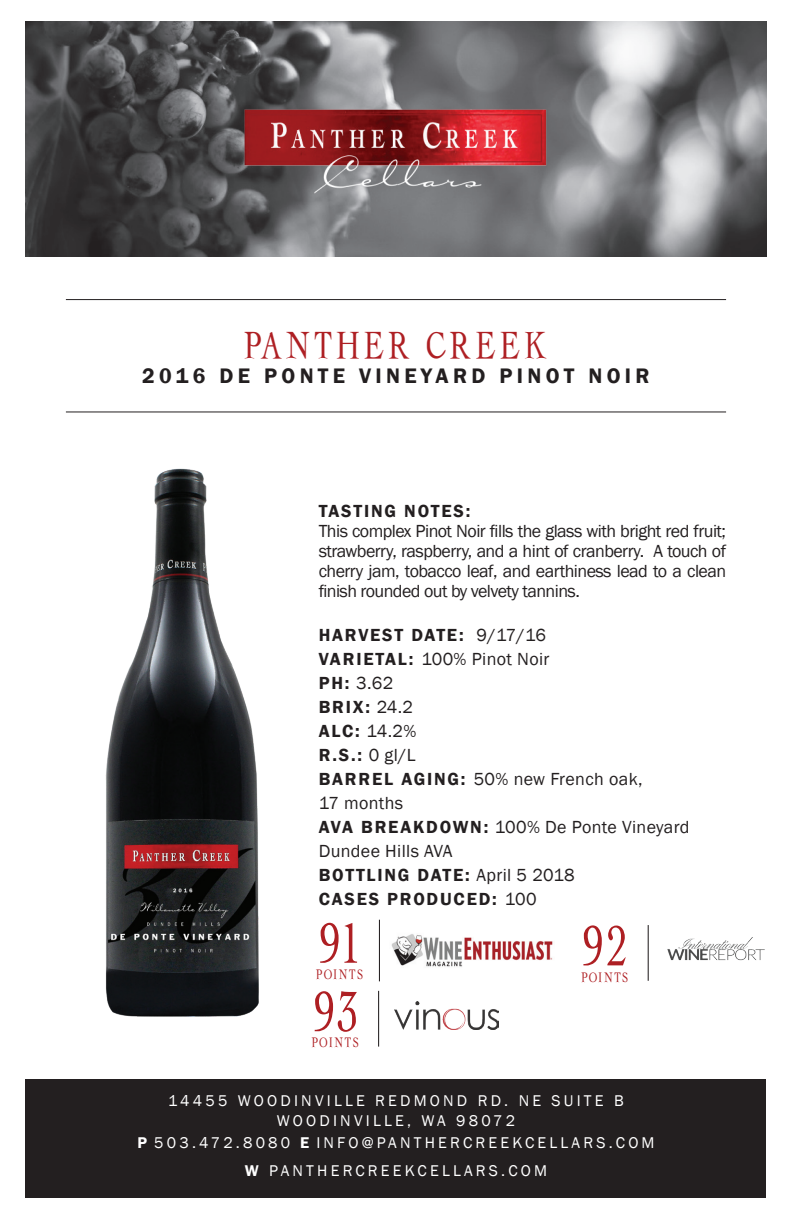
<style>
.page{position:relative;width:792px;height:1224px;background:#fff}
.page>*{position:absolute;margin:0;border:0;box-sizing:border-box;transform-origin:0 0}
.t1{font:58.4px "Abalone";color:#ae1f23}
.t2{font:38.8px "Abalone";letter-spacing:.1em;color:#ae1f23}
.t3{font:600 21.6px "Franklin Gothic";letter-spacing:.2em;color:#231f20}
.t4{font:18px/24px "Franklin Gothic";letter-spacing:.02em;color:#231f20}
.t5{font:18px/20px "Franklin Gothic";letter-spacing:-.005em;color:#231f20;text-align:justify}
.t6{font:600 18px "Franklin Gothic";letter-spacing:.1em;color:#231f20}
.t7{font:16px/20px "Franklin Gothic";letter-spacing:.2em;color:#fff;text-align:center}
.t8{font:14.2px "Abalone";letter-spacing:.105em;color:#ae1f23}
.s1{font-weight:600}
</style>
<div class="page">
<img style="left:26px;top:21px;width:740px;height:235px">
<img style="left:105px;top:468px;width:154px;height:549px">
<div style="left:26px;top:1079px;width:740px;height:118px;background:#231f20"></div>
<hr style="left:66px;top:299px;width:660px;height:1px;background:#231f20">
<hr style="left:66px;top:411px;width:660px;height:1px;background:#231f20">
<img style="left:232px;top:97px;width:328px;height:107px">
<hr style="left:379px;top:920px;width:1px;height:61px;background:#231f20">
<img style="left:391px;top:934px;width:162px;height:33px">
<img style="left:394px;top:1001px;width:105px;height:29px">
<hr style="left:378px;top:991px;width:1px;height:56px;background:#231f20">
<img style="left:667px;top:937px;width:98px;height:24px">
<hr style="left:648px;top:925px;width:1px;height:56px;background:#231f20">
<h2 class="t2" style="left:244px;top:326px;width:305px">PANTHER CREEK</h2>
<p class="t3" style="left:142px;top:363px;width:509px">2016 DE PONTE VINEYARD PINOT NOIR</p>
<p class="t6" style="left:319px;top:500px;width:153px">TASTING NOTES:</p>
<p class="t5" style="left:319px;top:521px;width:409px">This complex Pinot Noir fills the glass with bright red fruit; strawberry, raspberry, and a hint of cranberry. A touch of cherry jam, tobacco leaf, and earthiness lead to a clean finish rounded out by velvety tannins.</p>
<p class="t4" style="left:319px;top:623px;width:372px"><span class="s1">HARVEST DATE:</span> 9/17/16<br><span class="s1">VARIETAL:</span> 100% Pinot Noir<br><span class="s1">PH:</span> 3.62<br><span class="s1">BRIX:</span> 24.2<br><span class="s1">ALC:</span> 14.2%<br><span class="s1">R.S.:</span> 0 gl/L<br><span class="s1">BARREL AGING:</span> 50% new French oak,<br>17 months<br><span class="s1">AVA BREAKDOWN:</span> 100% De Ponte Vineyard<br>Dundee Hills AVA<br><span class="s1">BOTTLING DATE:</span> April 5 2018<br><span class="s1">CASES PRODUCED:</span> 100</p>
<h1 class="t1" style="left:320px;top:916px;width:43px">91</h1>
<p class="t8" style="left:316px;top:968px;width:48px">POINTS</p>
<h1 class="t1" style="left:314px;top:984px;width:45px">93</h1>
<p class="t8" style="left:312px;top:1036px;width:48px">POINTS</p>
<h1 class="t1" style="left:583px;top:919px;width:47px">92</h1>
<p class="t8" style="left:581px;top:970px;width:48px">POINTS</p>
<p class="t7" style="left:168px;top:1091px;width:457px">14455 WOODINVILLE REDMOND RD. NE SUITE B<br>WOODINVILLE, WA 98072</p>
<p class="t7" style="left:137px;top:1129px;width:519px;line-height:28px"><span class="s1">P</span> 503.472.8080 <span class="s1">E</span> INFO@PANTHERCREEKCELLARS.COM<br><span class="s1">W</span> PANTHERCREEKCELLARS.COM</p>
</div>
